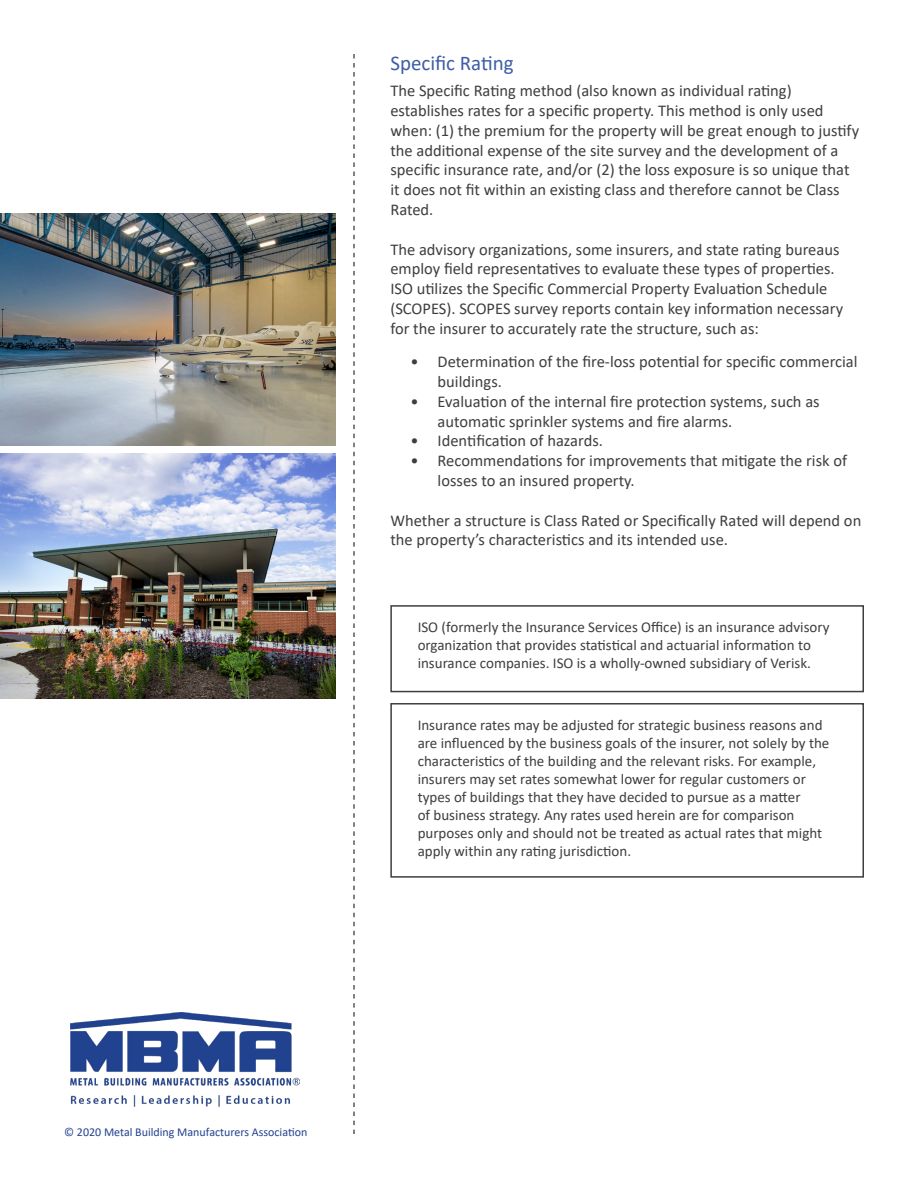
<style>
.page{position:relative;width:918px;height:1188px;background:#fff}
.page>*{position:absolute;margin:0;border:0;box-sizing:border-box;transform-origin:0 0}
.t1{font:21px "Calibri";color:#3f5da6}
.t2{font:16.5px/19.8px "Calibri";color:#3e3e3f}
.t3{font:15px/18px "Calibri";color:#3e3e3f}
.t4{font:12px "Calibri";color:#22428e}
</style>
<div class="page">
<svg style="left:353px;top:54px;width:2px;height:1080px"></svg>
<img style="left:70px;top:1012px;width:230px;height:95px">
<img style="left:0;top:214px;width:336px;height:232px">
<img style="left:0;top:454px;width:336px;height:244px">
<div style="left:390px;top:605px;width:474px;height:87px;border:2px solid #3e3e3f"></div>
<div style="left:390px;top:703px;width:474px;height:175px;border:2px solid #3e3e3f"></div>
<p class="t1" style="left:390px;top:48px;width:125px">Specific Rating</p>
<p class="t2" style="left:390px;top:81px;width:470px">The Specific Rating method (also known as individual rating) establishes rates for a specific property. This method is only used when: (1) the premium for the property will be great enough to justify the additional expense of the site survey and the development of a specific insurance rate, and/or (2) the loss exposure is so unique that it does not fit within an existing class and therefore cannot be Class Rated.</p>
<p class="t2" style="left:390px;top:239px;width:454px">The advisory organizations, some insurers, and state rating bureaus employ field representatives to evaluate these types of properties.<br>ISO utilizes the Specific Commercial Property Evaluation Schedule (SCOPES). SCOPES survey reports contain key information necessary for the insurer to accurately rate the structure, such as:</p>
<p class="t2" style="left:438px;top:351px;width:422px;text-indent:-27px">• Determination of the fire-loss potential for specific commercial buildings.</p>
<p class="t2" style="left:438px;top:391px;width:384px;text-indent:-27px">• Evaluation of the internal fire protection systems, such as automatic sprinkler systems and fire alarms.</p>
<p class="t2" style="left:411px;top:431px;width:194px">• Identification of hazards.</p>
<p class="t2" style="left:438px;top:450px;width:411px;text-indent:-27px">• Recommendations for improvements that mitigate the risk of losses to an insured property.</p>
<p class="t2" style="left:390px;top:510px;width:472px">Whether a structure is Class Rated or Specifically Rated will depend on the property’s characteristics and its intended use.</p>
<p class="t3" style="left:418px;top:618px;width:413px">ISO (formerly the Insurance Services Office) is an insurance advisory organization that provides statistical and actuarial information to insurance companies. ISO is a wholly-owned subsidiary of Verisk.</p>
<p class="t3" style="left:418px;top:715px;width:413px">Insurance rates may be adjusted for strategic business reasons and are influenced by the business goals of the insurer, not solely by the characteristics of the building and the relevant risks. For example, insurers may set rates somewhat lower for regular customers or types of buildings that they have decided to pursue as a matter<br>of business strategy. Any rates used herein are for comparison purposes only and should not be treated as actual rates that might apply within any rating jurisdiction.</p>
<p class="t4" style="left:64px;top:1124px;width:245px">© 2020 Metal Building Manufacturers Association</p>
</div>
